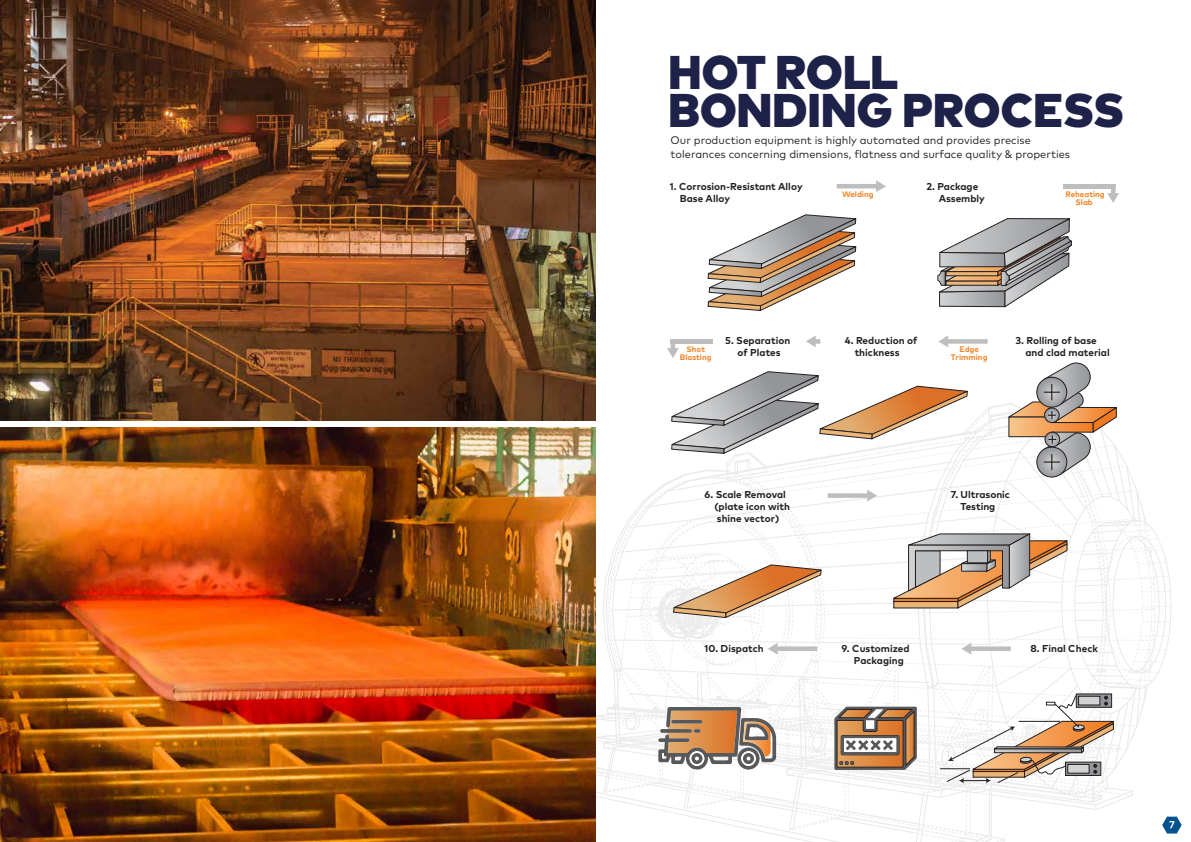
<style>
.page{position:relative;width:1191px;height:842px;background:#fff}
.page>*{position:absolute;margin:0;border:0;box-sizing:border-box;transform-origin:0 0}
.t1{font:900 47.3px/37.6px "Markfor FITCH";letter-spacing:-.01em;color:#1e2248}
.t2{font:11px/14px "Markfor FITCH";color:#231f20}
.t3{font:700 10px/12px "Markfor FITCH";color:#231f20}
.t4{font:700 8px/8px "Markfor FITCH";color:#f58220;text-align:center}
</style>
<div class="page">
<img style="left:0;top:0;width:595px;height:842px">
<svg style="left:707px;top:214px;width:150px;height:97px"></svg>
<svg style="left:937px;top:218px;width:135px;height:90px"></svg>
<svg style="left:836px;top:180px;width:50px;height:12px"></svg>
<svg style="left:1107px;top:184px;width:12px;height:19px"></svg>
<hr style="left:1063px;top:184px;width:52px;height:4px;background:#bcbec0">
<svg style="left:522px;top:335px;width:659px;height:507px"></svg>
<div style="left:0;top:421px;width:595px;height:6px;background:#fff"></div>
<h1 class="t1" style="left:668px;top:53px;width:458px">HOT ROLL<br>BONDING PROCESS</h1>
<p class="t2" style="left:670px;top:133px;width:401px">Our production equipment is highly automated and provides precise tolerances concerning dimensions, flatness and surface quality &amp; properties</p>
<p class="t3" style="left:938px;top:180px;width:48px;text-indent:-12px">2. Package<br>Assembly</p>
<p class="t3" style="left:680px;top:180px;width:124px;text-indent:-10px">1. Corrosion-Resistant Alloy<br>Base Alloy</p>
<p class="t4" style="left:842px;top:190px;width:33px">Welding</p>
<p class="t4" style="left:1065px;top:190px;width:41px">Reheating<br>Slab</p>
<p class="t4" style="left:680px;top:345px;width:33px">Shot<br>Blasting</p>
<p class="t3" style="left:725px;top:334px;width:67px;text-align:center">5. Separation of Plates</p>
<p class="t3" style="left:854px;top:334px;width:64px;text-indent:-10px">4. Reduction of thickness</p>
<p class="t4" style="left:950px;top:345px;width:38px">Edge<br>Trimming</p>
<p class="t3" style="left:1025px;top:334px;width:86px;text-indent:-10px">3. Rolling of base and clad material</p>
<p class="t3" style="left:714px;top:488px;width:77px;text-indent:-10px">6. Scale Removal (plate icon with shine vector)</p>
<p class="t3" style="left:950px;top:488px;width:61px;text-align:center">7. Ultrasonic<br>Testing</p>
<p class="t3" style="left:704px;top:642px;width:61px">10. Dispatch</p>
<p class="t3" style="left:1030px;top:642px;width:69px">8. Final Check</p>
<p class="t3" style="left:854px;top:642px;width:57px;text-indent:-12px">9. Customized<br>Packaging</p>
</div>
